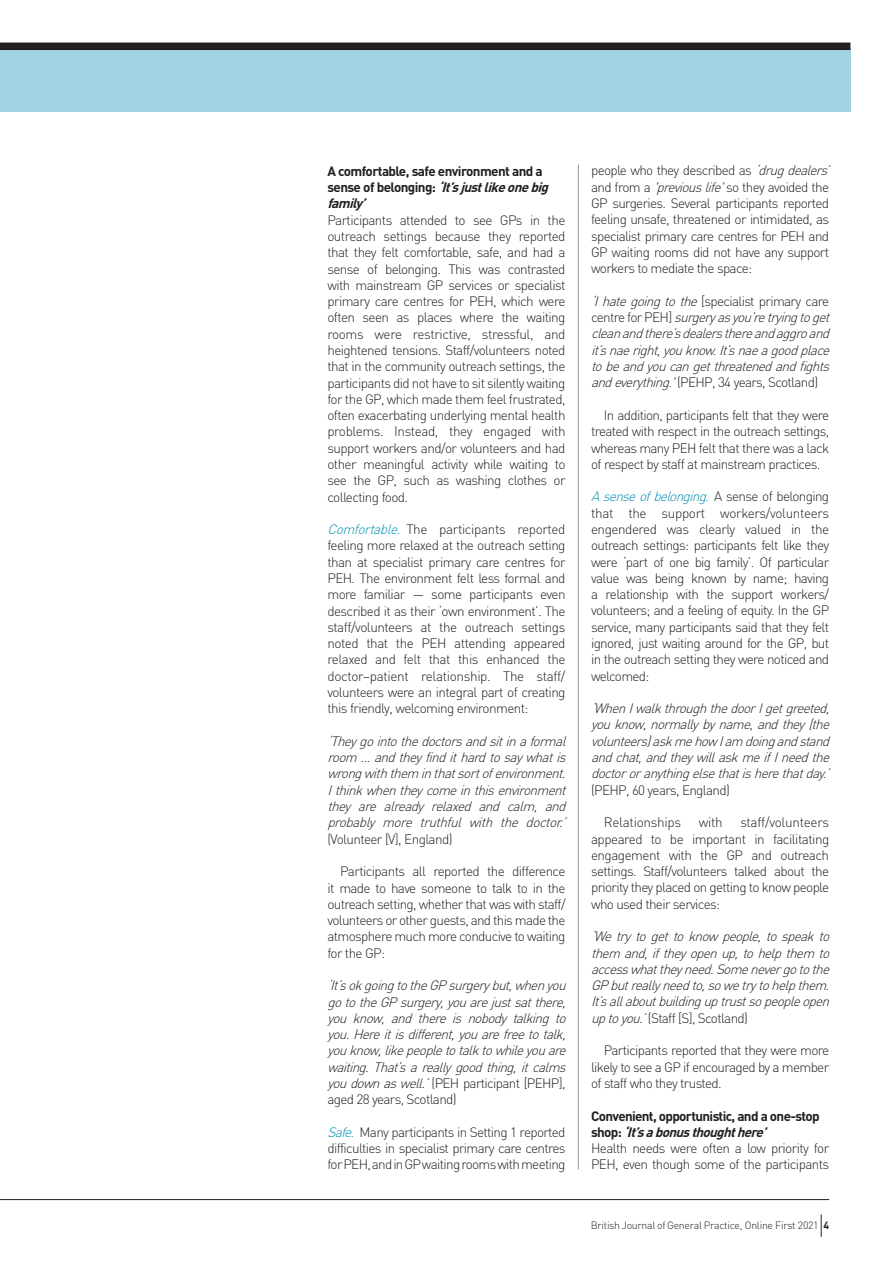
<style>
.page{position:relative;width:893px;height:1263px;background:#fff}
.page>*{position:absolute;margin:0;border:0;box-sizing:border-box;transform-origin:0 0}
.t1{font:300 13.5px/16.4px "DIN";letter-spacing:-.05em;color:#231f20;text-align:justify}
.t2{font:italic 300 13.5px/16.4px "DIN";color:#231f20;text-align:justify}
.t3{font:700 13.5px/16.4px "DIN";letter-spacing:-.045em;color:#231f20}
.t4{font:300 13.5px "DIN";letter-spacing:-.02em;color:#231f20}
.t5{font:300 10.5px "DIN";letter-spacing:-.025em;color:#231f20}
.s1{font-style:italic}
.s2{font-style:italic;color:#008fb3}
.s3{font-style:normal}
.s4{font-weight:700}
.s5{font-weight:700;font-style:italic}
</style>
<div class="page">
<div style="left:0;top:48px;width:850px;height:64px;background:#a2d2e3"></div>
<div style="left:0;top:43px;width:850px;height:7px;background:#231f20"></div>
<hr style="left:0;top:1199px;width:829px;height:1px;background:#231f20">
<svg style="left:821px;top:1214px;width:1px;height:23px"></svg>
<hr style="left:578px;top:165px;width:1px;height:1004px;background:#939598">
<p class="t3" style="left:327px;top:162px;width:226px">A comfortable, safe environment and a sense of belonging: <span class="s1">‘It’sjustlikeonebig family ’</span></p>
<p class="t1" style="left:327px;top:212px;width:240px">Participants attended to see GPs in the outreach settings because they reported that they felt comfortable, safe, and had a sense of belonging. This was contrasted with mainstream GP services or specialist primary care centres for PEH, which were often seen as places where the waiting rooms were restrictive, stressful, and heightened tensions. Staff/volunteers noted that in the community outreach settings, the participants did not have to sit silently waiting for the GP, which made them feel frustrated, often exacerbating underlying mental health problems. Instead, they engaged with support workers and/or volunteers and had other meaningful activity while waiting to see the GP, such as washing clothes or collecting food.</p>
<p class="t1" style="left:327px;top:521px;width:240px"><span class="s2">Comfortable.</span> The participants reported feeling more relaxed at the outreach setting than at specialist primary care centres for PEH. The environment felt less formal and more familiar — some participants even described it as their ‘own environment’. The staff/volunteers at the outreach settings noted that the PEH attending appeared relaxed and felt that this enhanced the doctor–patient relationship. The staff/ volunteers were an integral part of creating this friendly, welcoming environment:</p>
<p class="t2" style="left:327px;top:733px;width:244px">‘Theygointothedoctorsandsitinaformal room …andtheyfindithardtosaywhatis wrongwiththem inthatsortofenvironment.<br>Ithinkwhentheycomeinthisenvironment they are already relaxed and calm, and probably more truthful with the doctor.’</p>
<p class="t1" style="left:327px;top:830px;width:127px">(Volunteer [V], England)</p>
<p class="t1" style="left:327px;top:863px;width:240px;text-indent:13px">Participants all reported the difference it made to have someone to talk to in the outreach setting, whether that was with staff/ volunteers or other guests, and this made the atmosphere much more conducive to waiting for the GP:</p>
<p class="t2" style="left:327px;top:977px;width:244px;text-align:left">‘It’sokgoingtotheGPsurgerybut,whenyou gototheGPsurgery,youarejustsatthere, you know, and there is nobody talking to you.Hereitisdifferent,youarefreetotalk, youknow,likepeopletotalktowhileyouare waiting.That’sareallygoodthing,itcalms youdownaswell.’<span class="s3">(PEH participant [PEHP], aged 28 years, Scotland)</span></p>
<p class="t1" style="left:327px;top:1124px;width:240px"><span class="s2">Safe.</span> Many participants in Setting 1 reported difficulties in specialist primary care centres for PEH, and in GP waiting rooms with meeting</p>
<p class="t1" style="left:591px;top:162px;width:244px;text-align:left">people who they described as <span class="s1">‘drugdealers’ </span>and from a <span class="s1">'previouslife'</span>so they avoided the GP surgeries. Several participants reported feeling unsafe, threatened or intimidated, as specialist primary care centres for PEH and GP waiting rooms did not have any support workers to mediate the space:</p>
<p class="t2" style="left:591px;top:293px;width:244px;text-align:left">‘Ihategoingtothe<span class="s3">[specialist primary care c e n t re f o r P E H ]</span> surgeryasyou’retryingtoget cleanandthere’sdealersthereandaggroand it’snaeright,youknow.It’snaeagoodplace tobeandyoucangetthreatenedandfights andeverything.'<span class="s3">(PEHP, 34 years, Scotland)</span></p>
<p class="t1" style="left:591px;top:407px;width:240px;text-indent:13px">In addition, participants felt that they were treated with respect in the outreach settings, whereas many PEH felt that there was a lack of respect by staff at mainstream practices.</p>
<p class="t1" style="left:591px;top:488px;width:240px"><span class="s2">Asenseofbelonging.</span> A s e n s e o f b e lo n g i n g that the support workers/volunteers engendered was clearly valued in the outreach settings: participants felt like they were ‘part of one big family’. Of particular value was being known by name; having a relationship with the support workers/ volunteers; and a feeling of equity. In the GP service, many participants said that they felt ignored, just waiting around for the GP, but in the outreach setting they were noticed and welcomed:</p>
<p class="t2" style="left:591px;top:700px;width:244px">‘WhenIwalkthroughthedoorIgetgreeted, youknow,normallybyname,andthey(the volunteers)askmehowIam doingandstand andchat,andtheywillaskmeifIneedthe doctororanythingelsethatisherethatday.’</p>
<p class="t1" style="left:591px;top:781px;width:140px">(PEHP, 60 years, England)</p>
<p class="t4" style="left:604px;top:814px;width:79px">Relationships</p>
<p class="t1" style="left:699px;top:814px;width:26px">with</p>
<p class="t1" style="left:591px;top:814px;width:240px;text-indent:149px">staff/volunteers appeared to be important in facilitating engagement with the GP and outreach settings. Staff/volunteers talked about the priority they placed on getting to know people who used their services:</p>
<p class="t2" style="left:591px;top:928px;width:244px">‘Wetrytogettoknowpeople,tospeakto them and,iftheyopenup,tohelpthem to accesswhattheyneed.Somenevergotothe GPbutreallyneedto,sowetrytohelpthem.<br>It’sallaboutbuildinguptrustsopeopleopen uptoyou.’<span class="s3">(Staff [S], Scotland)</span></p>
<p class="t1" style="left:591px;top:1042px;width:240px;text-indent:13px">Participants reported that they were more likely to see a GP if encouraged by a member of staff who they trusted.</p>
<p class="t1" style="left:591px;top:1107px;width:240px;text-align:left"><span class="s4">Convenient, opportunistic, and a one-stop s h o p :</span> <span class="s5">‘It’sabonusthoughthere’<br></span>Health needs were often a low priority for PEH, even though some of the participants</p>
<p class="t5" style="left:591px;top:1219px;width:240px">British Journal of General Practice, Online First 2021 <span class="s4">4</span></p>
</div>
